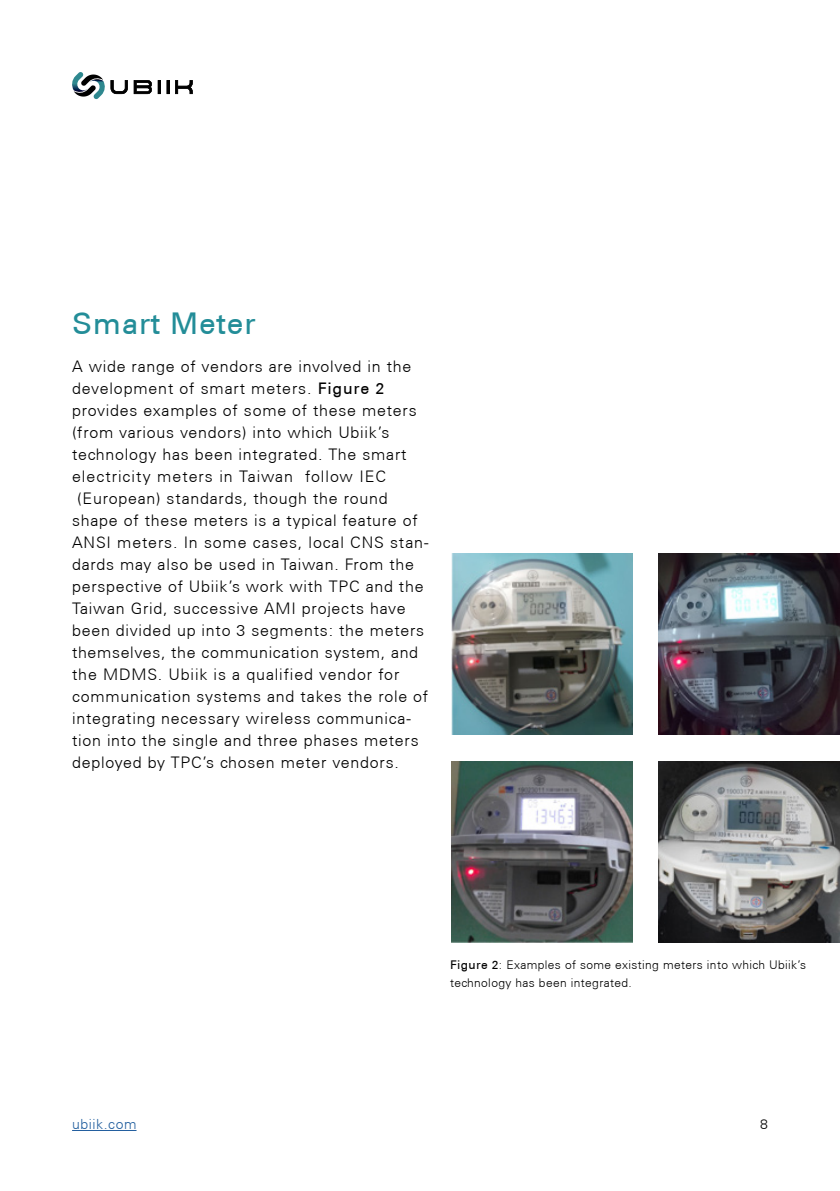
<style>
.page{position:relative;width:840px;height:1191px;background:#fff}
.page>*{position:absolute;margin:0;border:0;box-sizing:border-box;transform-origin:0 0}
.t1{font:500 30px "Univers CE";letter-spacing:.02em;color:#238d98}
.t2{font:300 16px "Univers CE";letter-spacing:.045em;color:#000}
.t3{font:300 14px "Univers CE";letter-spacing:.04em;color:#215e9e}
.t4{font:300 14px "Univers CE";color:#000}
.t5{font:300 12px/18px "Univers CE";letter-spacing:.03em;color:#000}
.s1{font-weight:500}
</style>
<div class="page">
<hr style="left:72px;top:1130px;width:64px;height:1px;background:#215e9e">
<svg style="left:134px;top:80px;width:18px;height:14px"></svg>
<hr style="left:158px;top:80px;width:3px;height:14px;background:#000">
<hr style="left:166px;top:80px;width:3px;height:14px;background:#000">
<svg style="left:175px;top:80px;width:17px;height:14px"></svg>
<svg style="left:72px;top:72px;width:56px;height:27px"></svg>
<img style="left:451px;top:553px;width:181px;height:181px">
<img style="left:451px;top:762px;width:181px;height:181px">
<img style="left:658px;top:553px;width:181px;height:181px">
<img style="left:658px;top:762px;width:181px;height:181px">
<h1 class="t1" style="left:72px;top:306px;width:185px">Smart Meter</h1>
<p class="t2" style="left:72px;top:357px;width:341px">A wide range of vendors are involved in the</p>
<p class="t2" style="left:72px;top:379px;width:313px">development of smart meters. <span class="s1">Figure 2</span></p>
<p class="t2" style="left:72px;top:401px;width:346px">provides examples of some of these meters</p>
<p class="t2" style="left:72px;top:423px;width:318px">(from various vendors) into which Ubiik’s</p>
<p class="t2" style="left:72px;top:445px;width:335px">technology has been integrated. The smart</p>
<p class="t2" style="left:72px;top:467px;width:315px">electricity meters in Taiwan follow IEC</p>
<p class="t2" style="left:77px;top:489px;width:312px">(European) standards, though the round</p>
<p class="t2" style="left:72px;top:511px;width:347px">shape of these meters is a typical feature of</p>
<p class="t2" style="left:72px;top:533px;width:358px">ANSI meters. In some cases, local CNS stan-</p>
<p class="t2" style="left:72px;top:555px;width:343px">dards may also be used in Taiwan. From the</p>
<p class="t2" style="left:72px;top:577px;width:353px">perspective of Ubiik’s work with TPC and the</p>
<p class="t2" style="left:72px;top:599px;width:335px">Taiwan Grid, successive AMI projects have</p>
<p class="t2" style="left:72px;top:621px;width:353px">been divided up into 3 segments: the meters</p>
<p class="t2" style="left:72px;top:643px;width:347px">themselves, the communication system, and</p>
<p class="t2" style="left:72px;top:665px;width:328px">the MDMS. Ubiik is a qualified vendor for</p>
<p class="t2" style="left:72px;top:687px;width:357px">communication systems and takes the role of</p>
<p class="t2" style="left:72px;top:709px;width:340px">integrating necessary wireless communica-</p>
<p class="t2" style="left:72px;top:731px;width:348px">tion into the single and three phases meters</p>
<p class="t2" style="left:72px;top:753px;width:328px">deployed by TPC’s chosen meter vendors.</p>
<p class="t5" style="left:450px;top:956px;width:357px"><span class="s1">Figure 2</span>: Examples of some existing meters into which Ubiik’s technology has been integrated.</p>
<p class="t3" style="left:72px;top:1116px;width:66px">ubiik.com</p>
<p class="t4" style="left:759px;top:1116px;width:9px">8</p>
</div>
